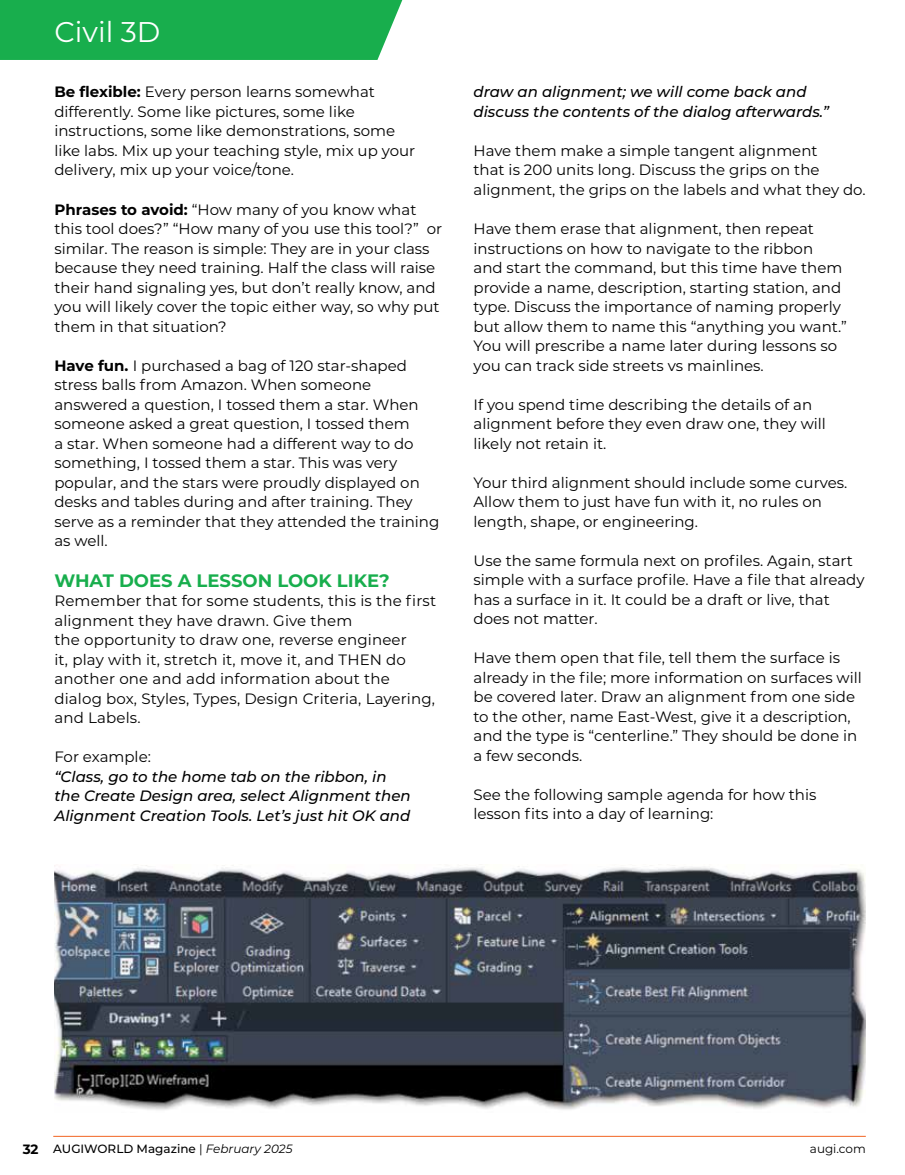
<style>
.page{position:relative;width:905px;height:1175px;background:#fff}
.page>*{position:absolute;margin:0;border:0;box-sizing:border-box;transform-origin:0 0}
.t1{font:28.5px "Montserrat";color:#fff}
.t2{font:700 18px "Montserrat";color:#18ae4d}
.t3{font:15px/19.5px "Montserrat";color:#000}
.t4{font:italic 500 15px/19.5px "Montserrat";color:#000}
.t5{font:500 12px "Montserrat";color:#000}
.t6{font:12px "Montserrat";color:#000}
.s1{font-weight:700}
.s2{font-weight:700;font-size:13.5px}
.s3{font-weight:400}
.s4{font-weight:400;font-style:italic}
</style>
<div class="page">
<hr style="left:53px;top:1136px;width:812px;height:1px;background:#f26522">
<div style="left:0;top:0;width:403px;height:60px;background:#18ae4d"></div>
<img style="left:54px;top:865px;width:811px;height:245px">
<h1 class="t1" style="left:54px;top:12px;width:108px">Civil 3D</h1>
<p class="t3" style="left:54px;top:82px;width:362px"><span class="s1">Be flexible:</span> Every person learns somewhat differently. Some like pictures, some like instructions, some like demonstrations, some like labs. Mix up your teaching style, mix up your delivery, mix up your voice/tone.</p>
<p class="t3" style="left:54px;top:199px;width:389px"><span class="s1">Phrases to avoid:</span> “How many of you know what this tool does?” “How many of you use this tool?” or similar. The reason is simple: They are in your class because they need training. Half the class will raise their hand signaling yes, but don’t really know, and you will likely cover the topic either way, so why put them in that situation?</p>
<p class="t3" style="left:54px;top:355px;width:386px"><span class="s1">Have fun.</span> I purchased a bag of 120 star-shaped stress balls from Amazon. When someone answered a question, I tossed them a star. When someone asked a great question, I tossed them<br>a star. When someone had a different way to do something, I tossed them a star. This was very popular, and the stars were proudly displayed on desks and tables during and after training. They serve as a reminder that they attended the training as well.</p>
<p class="t2" style="left:54px;top:567px;width:337px">WHAT DOES A LESSON LOOK LIKE?</p>
<p class="t3" style="left:54px;top:590px;width:383px">Remember that for some students, this is the first alignment they have drawn. Give them<br>the opportunity to draw one, reverse engineer<br>it, play with it, stretch it, move it, and THEN do another one and add information about the dialog box, Styles, Types, Design Criteria, Layering, and Labels.</p>
<p class="t3" style="left:54px;top:746px;width:98px">For example:</p>
<p class="t4" style="left:54px;top:766px;width:358px">“Class, go to the home tab on the ribbon, in the Create Design area, select Alignment then<br>Alignment Creation Tools. Let’s just hit OK and</p>
<p class="t4" style="left:473px;top:82px;width:357px">draw an alignment; we will come back and discuss the contents of the dialog afterwards.”</p>
<p class="t3" style="left:473px;top:140px;width:393px">Have them make a simple tangent alignment<br>that is 200 units long. Discuss the grips on the alignment, the grips on the labels and what they do.</p>
<p class="t3" style="left:473px;top:218px;width:375px">Have them erase that alignment, then repeat instructions on how to navigate to the ribbon<br>and start the command, but this time have them provide a name, description, starting station, and type. Discuss the importance of naming properly but allow them to name this “anything you want.” You will prescribe a name later during lessons so you can track side streets vs mainlines.</p>
<p class="t3" style="left:473px;top:394px;width:354px">If you spend time describing the details of an alignment before they even draw one, they will likely not retain it.</p>
<p class="t3" style="left:473px;top:472px;width:375px">Your third alignment should include some curves.<br>Allow them to just have fun with it, no rules on length, shape, or engineering.</p>
<p class="t3" style="left:473px;top:550px;width:392px">Use the same formula next on profiles. Again, start simple with a surface profile. Have a file that already has a surface in it. It could be a draft or live, that does not matter.</p>
<p class="t3" style="left:473px;top:647px;width:390px">Have them open that file, tell them the surface is already in the file; more information on surfaces will be covered later. Draw an alignment from one side to the other, name East-West, give it a description, and the type is “centerline.” They should be done in a few seconds.</p>
<p class="t3" style="left:473px;top:784px;width:344px">See the following sample agenda for how this lesson fits into a day of learning:</p>
<p class="t5" style="left:23px;top:1140px;width:271px"><span class="s2">32</span> AUGIWORLD Magazine <span class="s3">|</span> <span class="s4">February 2025</span></p>
<p class="t6" style="left:809px;top:1140px;width:57px">augi.com</p>
</div>
